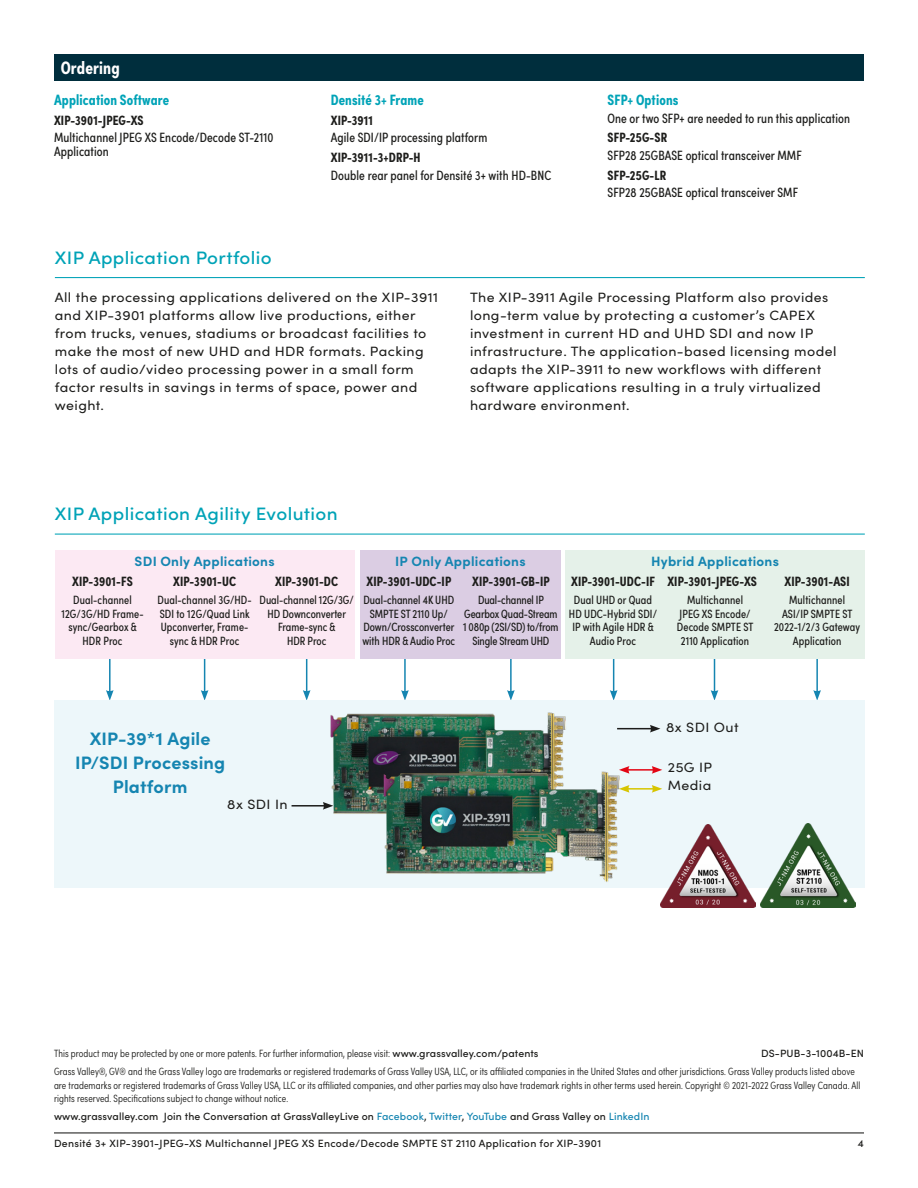
<style>
.page{position:relative;width:918px;height:1188px;background:#fff}
.page>*{position:absolute;margin:0;border:0;box-sizing:border-box;transform-origin:0 0}
.t1{font:500 18px "Sofia Pro";letter-spacing:.02em;color:#00a3b7;scale:1.05 1}
.t2{font:700 18px/24px "Sofia Pro";letter-spacing:.01em;color:#1585b1;text-align:center}
.t3{font:700 18px "Sofia Pro Condensed";letter-spacing:.01em;color:#fff}
.t4{font:700 15px "Sofia Pro Condensed";letter-spacing:.01em;color:#00a3b7}
.t5{font:13.5px/18px "Sofia Pro";letter-spacing:.03em;color:#1d1d1b;scale:1.05 1}
.t6{font:13.5px/13.5px "Sofia Pro Condensed";letter-spacing:.01em;color:#1d1d1b}
.t7{font:700 13.5px "Sofia Pro Condensed";letter-spacing:.01em;color:#1d1d1b}
.t8{font:700 13.5px "Sofia Pro";letter-spacing:.02em;color:#1585b1}
.t9{font:12px/13.5px "Sofia Pro Condensed";letter-spacing:.005em;color:#1d1d1b;text-align:center}
.t10{font:300 10.5px/13.5px "Sofia Pro Condensed";letter-spacing:.01em;color:#1d1d1b}
.t11{font:500 10.5px "Sofia Pro";letter-spacing:.01em;color:#1d1d1b}
.t12{font:500 10.5px "Sofia Pro";letter-spacing:.03em;color:#1d1d1b}
.s1{font-family:"Sofia Pro";font-weight:500}
.s2{color:#1585b1}
</style>
<div class="page">
<hr style="left:54px;top:1132px;width:810px;height:1px;background:#1d1d1b">
<div style="left:54px;top:54px;width:810px;height:27px;background:#002e3d"></div>
<hr style="left:55px;top:277px;width:810px;height:1px;background:#00a3b7">
<hr style="left:109px;top:659px;width:2px;height:33px;background:#1585b1">
<svg style="left:106px;top:690px;width:8px;height:11px"></svg>
<hr style="left:204px;top:659px;width:1px;height:33px;background:#1585b1">
<svg style="left:201px;top:690px;width:7px;height:11px"></svg>
<hr style="left:306px;top:659px;width:1px;height:33px;background:#1585b1">
<svg style="left:303px;top:690px;width:8px;height:11px"></svg>
<hr style="left:404px;top:659px;width:2px;height:33px;background:#1585b1">
<svg style="left:401px;top:690px;width:8px;height:6px"></svg>
<hr style="left:510px;top:659px;width:2px;height:33px;background:#1585b1">
<svg style="left:507px;top:690px;width:8px;height:6px"></svg>
<hr style="left:816px;top:659px;width:2px;height:33px;background:#1585b1">
<svg style="left:813px;top:690px;width:8px;height:11px"></svg>
<hr style="left:613px;top:659px;width:1px;height:33px;background:#1585b1">
<svg style="left:610px;top:690px;width:7px;height:11px"></svg>
<hr style="left:714px;top:659px;width:1px;height:33px;background:#1585b1">
<svg style="left:711px;top:690px;width:7px;height:11px"></svg>
<div style="left:55px;top:550px;width:299px;height:109px;background:#fce9f3"></div>
<div style="left:360px;top:550px;width:201px;height:109px;background:#dbcde3"></div>
<div style="left:565px;top:550px;width:300px;height:109px;background:#e5f1e9"></div>
<hr style="left:55px;top:534px;width:810px;height:1px;background:#00a3b7">
<div style="left:55px;top:701px;width:810px;height:187px;background:#edf7fa"></div>
<img style="left:328px;top:696px;width:243px;height:118px">
<img style="left:381px;top:755px;width:239px;height:127px">
<hr style="left:292px;top:805px;width:33px;height:2px;background:#1d1d1b">
<svg style="left:323px;top:802px;width:10px;height:8px"></svg>
<hr style="left:617px;top:728px;width:35px;height:1px;background:#1d1d1b">
<svg style="left:650px;top:725px;width:10px;height:8px"></svg>
<hr style="left:627px;top:769px;width:27px;height:2px;background:#e30614">
<svg style="left:619px;top:766px;width:10px;height:8px"></svg>
<svg style="left:652px;top:766px;width:10px;height:8px"></svg>
<hr style="left:627px;top:788px;width:27px;height:2px;background:#d7c500">
<svg style="left:619px;top:785px;width:10px;height:8px"></svg>
<svg style="left:652px;top:785px;width:10px;height:8px"></svg>
<img style="left:760px;top:824px;width:96px;height:84px">
<img style="left:661px;top:824px;width:95px;height:84px">
<h1 class="t3" style="left:61px;top:54px;width:61px">Ordering</h1>
<p class="t4" style="left:54px;top:89px;width:117px">Application Software</p>
<p class="t7" style="left:54px;top:110px;width:91px">XIP-3901-JPEG-XS</p>
<p class="t6" style="left:54px;top:130px;width:221px">Multichannel JPEG XS Encode/Decode ST-2110<br>Application</p>
<p class="t4" style="left:331px;top:89px;width:95px">Densité 3+ Frame</p>
<p class="t7" style="left:331px;top:110px;width:44px">XIP-3911</p>
<p class="t6" style="left:331px;top:130px;width:158px">Agile SDI/IP processing platform</p>
<p class="t7" style="left:331px;top:147px;width:91px">XIP-3911-3+DRP-H</p>
<p class="t6" style="left:331px;top:167px;width:222px">Double rear panel for Densité 3+ with HD-BNC</p>
<p class="t4" style="left:607px;top:89px;width:73px">SFP+ Options</p>
<p class="t6" style="left:607px;top:111px;width:244px">One or two SFP+ are needed to run this application</p>
<p class="t7" style="left:607px;top:127px;width:61px">SFP-25G-SR</p>
<p class="t6" style="left:607px;top:148px;width:196px">SFP28 25GBASE optical transceiver MMF</p>
<p class="t7" style="left:607px;top:165px;width:60px">SFP-25G-LR</p>
<p class="t6" style="left:607px;top:185px;width:192px">SFP28 25GBASE optical transceiver SMF</p>
<h1 class="t1" style="left:55px;top:244px;width:208px">XIP Application Portfolio</h1>
<p class="t5" style="left:55px;top:287px;width:366px">All the processing applications delivered on the XIP-3911 and XIP-3901 platforms allow live productions, either from trucks, venues, stadiums or broadcast facilities to make the most of new UHD and HDR formats. Packing lots of audio/video processing power in a small form factor results in savings in terms of space, power and weight.</p>
<p class="t5" style="left:470px;top:287px;width:351px">The XIP-3911 Agile Processing Platform also provides long-term value by protecting a customer’s CAPEX investment in current HD and UHD SDI and now IP infrastructure. The application-based licensing model adapts the XIP-3911 to new workflows with different software applications resulting in a truly virtualized hardware environment.</p>
<h1 class="t1" style="left:55px;top:500px;width:271px">XIP Application Agility Evolution</h1>
<p class="t8" style="left:135px;top:551px;width:142px">SDI Only Applications</p>
<p class="t8" style="left:395px;top:551px;width:132px">IP Only Applications</p>
<p class="t8" style="left:651px;top:551px;width:129px">Hybrid Applications</p>
<p class="t7" style="left:72px;top:571px;width:62px">XIP-3901-FS</p>
<p class="t9" style="left:61px;top:593px;width:84px">Dual-channel<br>12G/3G/HD Frame&shy;sync/Gearbox &amp;<br>HDR Proc</p>
<p class="t7" style="left:173px;top:571px;width:64px">XIP-3901-UC</p>
<p class="t9" style="left:158px;top:593px;width:96px">Dual-channel 3G/HD-<br>SDI to 12G/Quad Link<br>Upconverter, Frame&shy;sync &amp; HDR Proc</p>
<p class="t7" style="left:275px;top:571px;width:65px">XIP-3901-DC</p>
<p class="t9" style="left:260px;top:593px;width:96px">Dual-channel 12G/3G/<br>HD Downconverter<br>Frame-sync &amp;<br>HDR Proc</p>
<p class="t7" style="left:367px;top:571px;width:86px">XIP-3901-UDC-IP</p>
<p class="t9" style="left:362px;top:593px;width:94px">Dual-channel 4K UHD<br>SMPTE ST 2110 Up/<br>Down/Crossconverter with HDR &amp; Audio Proc</p>
<p class="t7" style="left:472px;top:571px;width:79px">XIP-3901-GB-IP</p>
<p class="t9" style="left:463px;top:593px;width:97px">Dual-channel IP<br>Gearbox Quad-Stream<br>1 080p (2SI/SD) to/from<br>Single Stream UHD</p>
<p class="t7" style="left:571px;top:571px;width:86px">XIP-3901-UDC-IF</p>
<p class="t9" style="left:569px;top:593px;width:90px">Dual UHD or Quad<br>HD UDC-Hybrid SDI/<br>IP with Agile HDR &amp;<br>Audio Proc</p>
<p class="t7" style="left:667px;top:571px;width:91px">XIP-3901-JPEG-XS</p>
<p class="t9" style="left:677px;top:593px;width:78px">Multichannel<br>JPEG XS Encode/<br>Decode SMPTE ST<br>2110 Application</p>
<p class="t7" style="left:785px;top:571px;width:67px">XIP-3901-ASI</p>
<p class="t9" style="left:774px;top:593px;width:88px">Multichannel<br>ASI/IP SMPTE ST<br>2022-1/2/3 Gateway<br>Application</p>
<h1 class="t2" style="left:75px;top:726px;width:152px">XIP-39*1 Agile<br>IP/SDI Processing<br>Platform</h1>
<p class="t5" style="left:227px;top:794px;width:59px">8x SDI In</p>
<p class="t5" style="left:666px;top:717px;width:71px">8x SDI Out</p>
<p class="t5" style="left:668px;top:757px;width:44px">25G IP<br>Media</p>
<p class="t10" style="left:54px;top:1046px;width:486px">This product may be protected by one or more patents. For further information, please visit: <span class="s1">www.grassvalley.com/patents</span></p>
<p class="t11" style="left:761px;top:1046px;width:104px">DS-PUB-3-1004B-EN</p>
<p class="t10" style="left:54px;top:1064px;width:808px">Grass Valley®, GV® and the Grass Valley logo are trademarks or registered trademarks of Grass Valley USA, LLC, or its affiliated companies in the United States and other jurisdictions. Grass Valley products listed above are trademarks or registered trademarks of Grass Valley USA, LLC or its affiliated companies, and other parties may also have trademark rights in other terms used herein. Copyright © 2021-2022 Grass Valley Canada. All rights reserved. Specifications subject to change without notice.</p>
<p class="t11" style="left:54px;top:1108px;width:597px">www.grassvalley.com Join the Conversation at GrassValleyLive on <span class="s2">Facebook</span>, <span class="s2">Twitter</span>, <span class="s2">YouTube</span> and Grass Valley on <span class="s2">LinkedIn</span></p>
<p class="t12" style="left:54px;top:1136px;width:549px">Densité 3+ XIP-3901-JPEG-XS Multichannel JPEG XS Encode/Decode SMPTE ST 2110 Application for XIP-3901</p>
<p class="t11" style="left:858px;top:1136px;width:8px">4</p>
</div>
